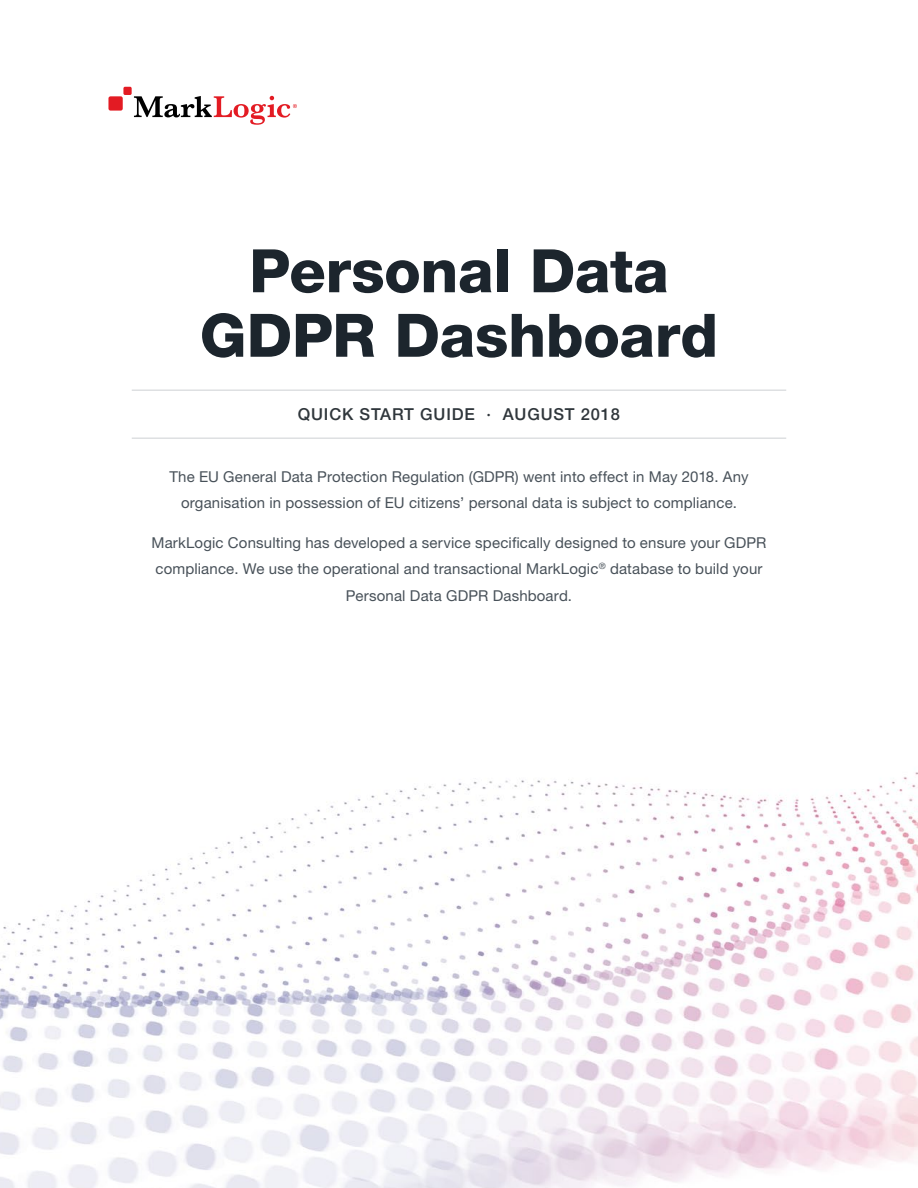
<style>
.page{position:relative;width:918px;height:1188px;background:#fff}
.page>*{position:absolute;margin:0;border:0;box-sizing:border-box;transform-origin:0 0}
.t1{font:800 60px/64.5px "Helvetica Neue LT Pro";letter-spacing:-.005em;color:#1c252d;text-align:center}
.t2{font:500 16.5px "Helvetica Neue LT Pro";letter-spacing:.05em;color:#2f363b}
.t3{font:15px/26.2px "Helvetica Neue LT Pro";letter-spacing:.01em;color:#485159;text-align:center}
</style>
<div class="page">
<img style="left:0;top:772px;width:918px;height:416px">
<hr style="left:132px;top:390px;width:654px;height:1px;background:#cdd1d3">
<hr style="left:132px;top:438px;width:654px;height:1px;background:#cdd1d3">
<div style="left:108px;top:96px;width:15px;height:15px;background:#e31b23;border-radius:2px"></div>
<div style="left:123px;top:87px;width:9px;height:8px;background:#e31b23;border-radius:2px"></div>
<svg style="left:134px;top:96px;width:163px;height:29px"></svg>
<h1 class="t1" style="left:200px;top:239px;width:520px">Personal Data<br>GDPR Dashboard</h1>
<p class="t2" style="left:298px;top:404px;width:324px">QUICK START GUIDE · AUGUST 2018</p>
<p class="t3" style="left:169px;top:463px;width:581px">The EU General Data Protection Regulation (GDPR) went into effect in May 2018. Any organisation in possession of EU citizens’ personal data is subject to compliance.</p>
<p class="t3" style="left:151px;top:529px;width:617px">MarkLogic Consulting has developed a service specifically designed to ensure your GDPR compliance. We use the operational and transactional MarkLogic<sup>®</sup> database to build your<br>Personal Data GDPR Dashboard.</p>
</div>
